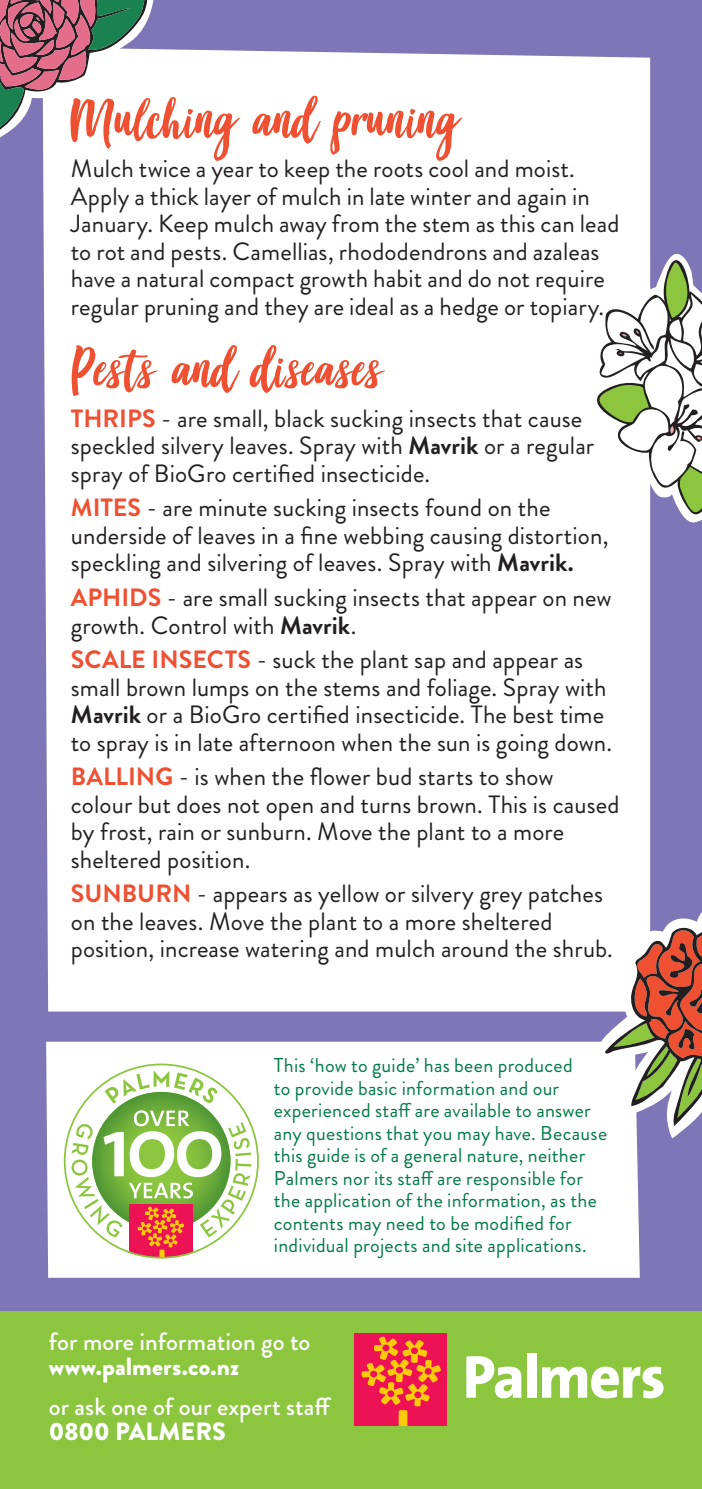
<style>
.page{position:relative;width:702px;height:1489px;background:#fff}
.page>*{position:absolute;margin:0;border:0;box-sizing:border-box;transform-origin:0 0}
.t1{font:60px "Good Vibes";color:#ef5032;scale:1.05 1}
.t2{font:25px/27.5px "Brandon Grotesque";letter-spacing:.005em;color:#231f20}
.t3{font:500 25px "Brandon Grotesque";letter-spacing:.005em;color:#fff}
.t4{font:900 25px "Brandon Grotesque";color:#fff}
.t5{font:20px/22.5px "Brandon Grotesque";letter-spacing:.015em;color:#017a47}
.s1{font-weight:700;color:#ef5032}
.s2{font-weight:700}
</style>
<div class="page">
<div style="left:0;top:0;width:702px;height:1488px;background:#7f76b7"></div>
<div style="left:46px;top:1041px;width:593px;height:236px;background:#fff"></div>
<div style="left:43px;top:49px;width:607px;height:962px;background:#fff"></div>
<svg style="left:584px;top:252px;width:118px;height:272px;background:#d5d9d1"></svg>
<svg style="left:593px;top:901px;width:109px;height:237px;background:#c5aca6"></svg>
<svg style="left:0;top:0;width:154px;height:149px;background:#beabb3"></svg>
<div style="left:0;top:1311px;width:702px;height:177px;background:#8bc63e"></div>
<div style="left:354px;top:1332px;width:93px;height:93px;background:#ed1255"></div>
<svg style="left:361px;top:1336px;width:80px;height:89px"></svg>
<svg style="left:466px;top:1356px;width:55px;height:42px"></svg>
<div style="left:527px;top:1352px;width:9px;height:45px;background:#fff"></div>
<svg style="left:542px;top:1366px;width:121px;height:32px"></svg>
<svg style="left:65px;top:1064px;width:193px;height:193px;background:#ebf5dd"></svg>
<img style="left:124px;top:1103px;width:74px;height:7px">
<img style="left:102px;top:1102px;width:22px;height:8px">
<img style="left:198px;top:1102px;width:22px;height:8px">
<svg style="left:104px;top:1070px;width:113px;height:33px;background:#cbe3b6"></svg>
<svg style="left:71px;top:1110px;width:180px;height:147px;background:#c5c797"></svg>
<h1 class="t1" style="left:71px;top:90px;width:370px">Mulching and pruning</h1>
<p class="t2" style="left:71px;top:155px;width:550px">Mulch twice a year to keep the roots cool and moist.<br>Apply a thick layer of mulch in late winter and again in January. Keep mulch away from the stem as this can lead to rot and pests. Camellias, rhododendrons and azaleas have a natural compact growth habit and do not require regular pruning and they are ideal as a hedge or topiary.</p>
<h1 class="t1" style="left:71px;top:339px;width:298px">Pests and diseases</h1>
<p class="t2" style="left:71px;top:405px;width:525px"><span class="s1">THRIPS</span> - are small, black sucking insects that cause speckled silvery leaves. Spray with <span class="s2">Mavrik</span> or a regular spray of BioGro certified insecticide.</p>
<p class="t2" style="left:71px;top:494px;width:539px"><span class="s1">MITES</span> - are minute sucking insects found on the underside of leaves in a fine webbing causing distortion, speckling and silvering of leaves. Spray with <span class="s2">Mavrik.</span></p>
<p class="t2" style="left:71px;top:584px;width:542px"><span class="s1">APHIDS</span> - are small sucking insects that appear on new growth. Control with <span class="s2">Mavrik</span>.</p>
<p class="t2" style="left:71px;top:646px;width:542px"><span class="s1">SCALE INSECTS</span> - suck the plant sap and appear as small brown lumps on the stems and foliage. Spray with <span class="s2">Mavrik</span> or a BioGro certified insecticide. The best time to spray is in late afternoon when the sun is going down.</p>
<p class="t2" style="left:71px;top:763px;width:550px"><span class="s1">BALLING</span> - is when the flower bud starts to show colour but does not open and turns brown. This is caused by frost, rain or sunburn. Move the plant to a more sheltered position.</p>
<p class="t2" style="left:71px;top:880px;width:543px"><span class="s1">SUNBURN</span> - appears as yellow or silvery grey patches on the leaves. Move the plant to a more sheltered position, increase watering and mulch around the shrub.</p>
<p class="t5" style="left:274px;top:1054px;width:335px">This ‘how to guide’ has been produced<br>to provide basic information and our experienced staff are available to answer any questions that you may have. Because this guide is of a general nature, neither Palmers nor its staff are responsible for the application of the information, as the contents may need to be modified for individual projects and site applications.</p>
<p class="t3" style="left:49px;top:1324px;width:263px">for more information go to</p>
<p class="t4" style="left:49px;top:1348px;width:192px">www.palmers.co.nz</p>
<p class="t3" style="left:49px;top:1388px;width:284px">or ask one of our expert staff</p>
<p class="t4" style="left:49px;top:1413px;width:179px">0800 PALMERS</p>
</div>
